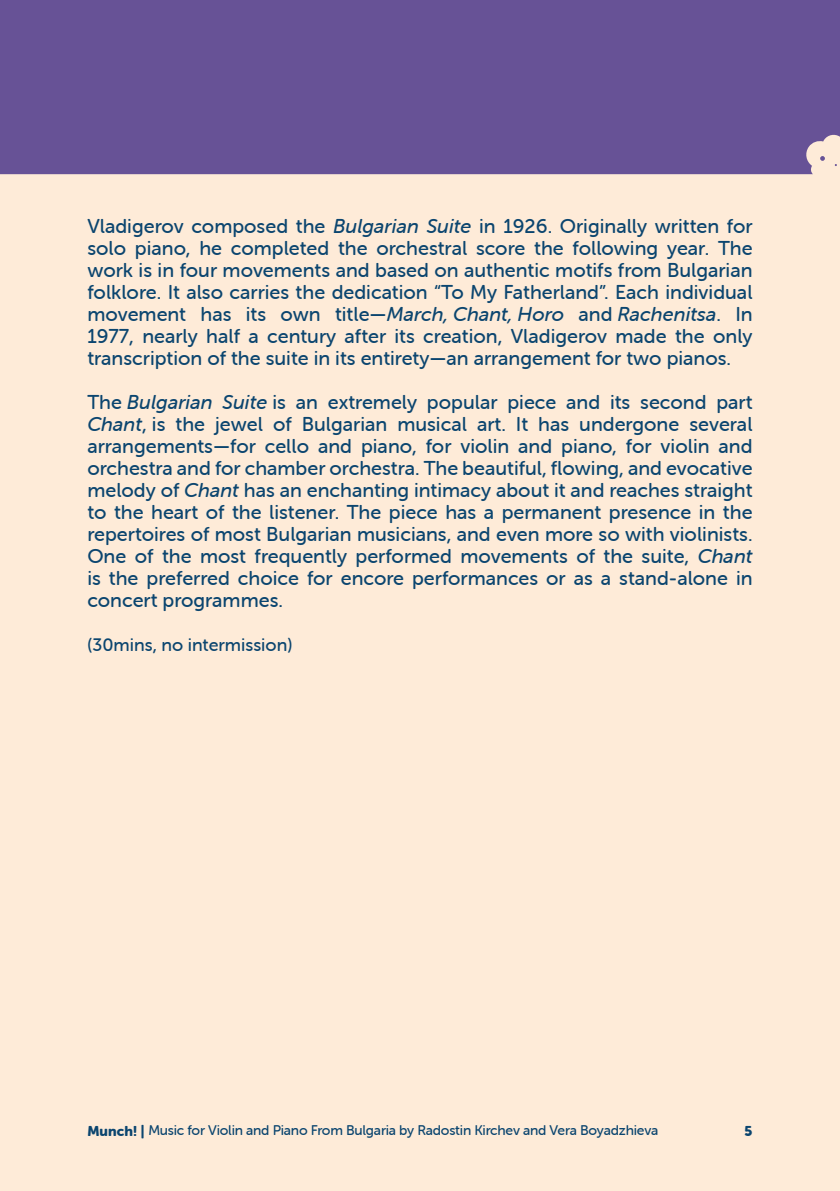
<style>
.page{position:relative;width:840px;height:1191px;background:#fff}
.page>*{position:absolute;margin:0;border:0;box-sizing:border-box;transform-origin:0 0}
.t1{font:20px/22px "Museo Sans Rounded 500";color:#0b456f;text-align:justify}
.t2{font:18px "Museo Sans Rounded 500";color:#0b456f}
.t3{font:14px "Museo Sans Rounded 500";letter-spacing:-.015em;color:#0b456f}
.t4{font:14px "Museo Sans Rounded 900";color:#0b456f}
.s1{font-style:italic}
.s2{font-family:"Museo Sans Rounded 900"}
</style>
<div class="page">
<div style="left:0;top:0;width:839px;height:1191px;background:#feebd8"></div>
<div style="left:0;top:0;width:839px;height:174px;background:#675296"></div>
<svg style="left:819px;top:156px;width:5px;height:5px"></svg>
<p class="t1" style="left:87px;top:215px;width:666px">Vladigerov composed the <span class="s1">Bulgarian Suite</span> in 1926. Originally written for solo piano, he completed the orchestral score the following year. The work is in four movements and based on authentic motifs from Bulgarian folklore. It also carries the dedication “To My Fatherland”. Each individual movement has its own title—<span class="s1">March, Chant, Horo</span> and <span class="s1">Rachenitsa</span>. In 1977, nearly half a century after its creation, Vladigerov made the only transcription of the suite in its entirety—an arrangement for two pianos.</p>
<p class="t1" style="left:87px;top:391px;width:666px">The <span class="s1">Bulgarian Suite</span> is an extremely popular piece and its second part <span class="s1">Chant</span>, is the jewel of Bulgarian musical art. It has undergone several arrangements—for cello and piano, for violin and piano, for violin and orchestra and for chamber orchestra. The beautiful, flowing, and evocative melody of <span class="s1">Chant</span> has an enchanting intimacy about it and reaches straight to the heart of the listener. The piece has a permanent presence in the repertoires of most Bulgarian musicians, and even more so with violinists.<br>One of the most frequently performed movements of the suite, <span class="s1">Chant </span>is the preferred choice for encore performances or as a stand-alone in concert programmes.</p>
<p class="t2" style="left:87px;top:635px;width:206px">(30mins, no intermission)</p>
<p class="t3" style="left:87px;top:1122px;width:572px"><span class="s2">Munch! |</span> Music for Violin and Piano From Bulgaria by Radostin Kirchev and Vera Boyadzhieva</p>
<p class="t4" style="left:744px;top:1122px;width:9px">5</p>
</div>
